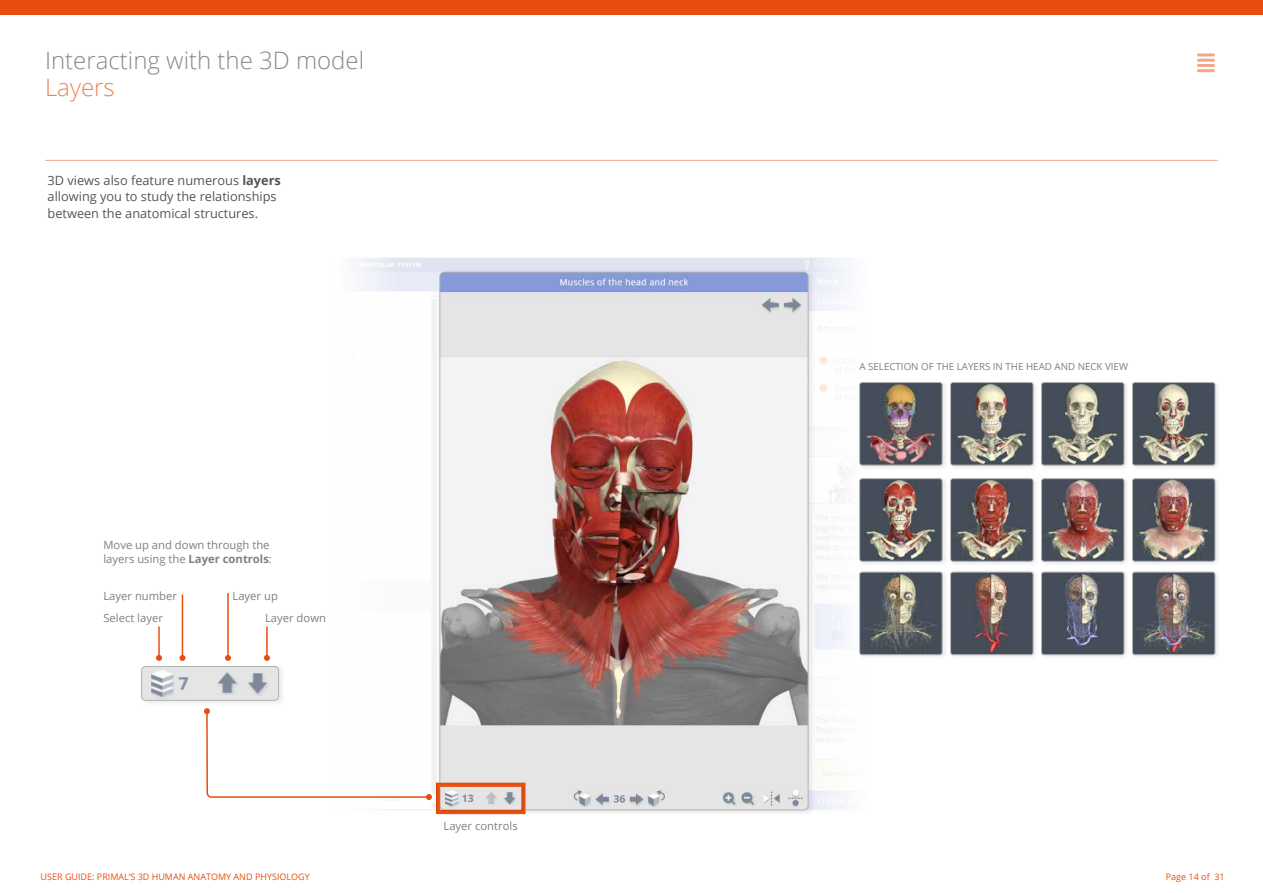
<style>
.page{position:relative;width:1263px;height:893px;background:#fff}
.page>*{position:absolute;margin:0;border:0;box-sizing:border-box;transform-origin:0 0}
.t1{font:300 24px "Open Sans";color:#898887}
.t2{font:300 24px "Open Sans";color:#ef8357}
.t3{font:12.75px/16.5px "Open Sans";color:#565554}
.t4{font:11.25px/21.9px "Open Sans";color:#807f7f}
.t5{font:9.75px "Open Sans";color:#807f7f}
.t6{font:9px "Open Sans";color:#e84e0f}
.s1{font-weight:700}
</style>
<div class="page">
<div style="left:437px;top:269px;width:379px;height:548px;background:#000;opacity:.08"></div>
<img style="left:440px;top:272px;width:367px;height:538px">
<svg style="left:342px;top:257px;width:55px;height:354px"></svg>
<div style="left:807px;top:247px;width:421px;height:599px;background:#fff;border-radius:5px"></div>
<svg style="left:1194px;top:50px;width:24px;height:24px"></svg>
<hr style="left:1197px;top:53px;width:18px;height:3px;background:#f4a687;border-radius:2px">
<hr style="left:1197px;top:64px;width:18px;height:3px;background:#f4a687;border-radius:2px">
<hr style="left:1197px;top:59px;width:18px;height:3px;background:#f4a687;border-radius:2px">
<hr style="left:1197px;top:69px;width:18px;height:3px;background:#f4a687;border-radius:2px">
<div style="left:0;top:0;width:1263px;height:15px;background:#e84e0f"></div>
<div style="left:41px;top:156px;width:1181px;height:9px;background:#fff;opacity:.54"></div>
<hr style="left:45px;top:160px;width:1173px;height:1px;background:#f4a687">
<div style="left:858px;top:380px;width:91px;height:91px;background:#000;opacity:.08"></div>
<img style="left:861px;top:384px;width:81px;height:81px">
<div style="left:859px;top:382px;width:83px;height:83px;border:1px solid #b3b2b2;border-radius:2px"></div>
<div style="left:1131px;top:476px;width:90px;height:91px;background:#000;opacity:.08"></div>
<img style="left:1132px;top:480px;width:83px;height:81px">
<div style="left:1132px;top:478px;width:83px;height:83px;border:1px solid #b3b2b2;border-radius:2px"></div>
<div style="left:1040px;top:570px;width:90px;height:90px;background:#000;opacity:.08"></div>
<img style="left:1041px;top:572px;width:83px;height:83px">
<div style="left:1041px;top:572px;width:83px;height:83px;border:1px solid #b3b2b2;border-radius:2px"></div>
<div style="left:1131px;top:380px;width:90px;height:91px;background:#000;opacity:.08"></div>
<img style="left:1132px;top:384px;width:83px;height:81px">
<div style="left:1132px;top:382px;width:83px;height:83px;border:1px solid #b3b2b2;border-radius:2px"></div>
<div style="left:949px;top:476px;width:90px;height:91px;background:#000;opacity:.08"></div>
<img style="left:952px;top:480px;width:81px;height:81px">
<div style="left:950px;top:478px;width:83px;height:83px;border:1px solid #b3b2b2;border-radius:2px"></div>
<div style="left:949px;top:380px;width:90px;height:91px;background:#000;opacity:.08"></div>
<img style="left:952px;top:384px;width:81px;height:81px">
<div style="left:950px;top:382px;width:83px;height:83px;border:1px solid #b3b2b2;border-radius:2px"></div>
<div style="left:858px;top:570px;width:91px;height:90px;background:#000;opacity:.08"></div>
<img style="left:861px;top:572px;width:81px;height:83px">
<div style="left:859px;top:572px;width:83px;height:83px;border:1px solid #b3b2b2;border-radius:2px"></div>
<div style="left:858px;top:476px;width:91px;height:91px;background:#000;opacity:.08"></div>
<img style="left:861px;top:480px;width:81px;height:81px">
<div style="left:859px;top:478px;width:83px;height:83px;border:1px solid #b3b2b2;border-radius:2px"></div>
<div style="left:1040px;top:476px;width:90px;height:91px;background:#000;opacity:.08"></div>
<img style="left:1041px;top:480px;width:83px;height:81px">
<div style="left:1041px;top:478px;width:83px;height:83px;border:1px solid #b3b2b2;border-radius:2px"></div>
<div style="left:1040px;top:380px;width:90px;height:91px;background:#000;opacity:.08"></div>
<img style="left:1041px;top:384px;width:83px;height:81px">
<div style="left:1041px;top:382px;width:83px;height:83px;border:1px solid #b3b2b2;border-radius:2px"></div>
<div style="left:949px;top:570px;width:90px;height:90px;background:#000;opacity:.08"></div>
<img style="left:952px;top:572px;width:81px;height:83px">
<div style="left:950px;top:572px;width:83px;height:83px;border:1px solid #b3b2b2;border-radius:2px"></div>
<div style="left:1131px;top:570px;width:90px;height:90px;background:#000;opacity:.08"></div>
<img style="left:1132px;top:572px;width:83px;height:83px">
<div style="left:1132px;top:572px;width:83px;height:83px;border:1px solid #b3b2b2;border-radius:2px"></div>
<div style="left:175px;top:590px;width:14px;height:75px;background:#fff;opacity:.54"></div>
<hr style="left:182px;top:594px;width:1px;height:64px;background:#e84e0f">
<svg style="left:179px;top:655px;width:6px;height:6px"></svg>
<hr style="left:227px;top:593px;width:2px;height:65px;background:#e84e0f">
<svg style="left:225px;top:655px;width:6px;height:6px"></svg>
<hr style="left:158px;top:626px;width:2px;height:32px;background:#e84e0f">
<svg style="left:156px;top:655px;width:6px;height:6px"></svg>
<hr style="left:266px;top:626px;width:2px;height:32px;background:#e84e0f">
<svg style="left:264px;top:655px;width:6px;height:6px"></svg>
<div style="left:434px;top:781px;width:92px;height:34px;background:#000;opacity:.15"></div>
<div style="left:200px;top:704px;width:236px;height:100px;background:#fff"></div>
<svg style="left:204px;top:708px;width:228px;height:102px"></svg>
<div style="left:139px;top:663px;width:147px;height:44px;background:#fafafa"></div>
<img style="left:143px;top:667px;width:136px;height:33px">
<div style="left:141px;top:666px;width:138px;height:35px;border:1px solid #b3b2b2;border-radius:4px"></div>
<h1 class="t1" style="left:45px;top:44px;width:321px">Interacting with the 3D model</h1>
<h1 class="t2" style="left:45px;top:71px;width:71px">Layers</h1>
<p class="t3" style="left:48px;top:172px;width:235px">3D views also feature numerous <span class="s1">layers </span>allowing you to study the relationships between the anatomical structures.</p>
<p class="t4" style="left:103px;top:538px;width:170px;line-height:13.5px">Move up and down through the layers using the <span class="s1">Layer controls</span>:</p>
<p class="t4" style="left:103px;top:584px;width:75px">Layer number</p>
<p class="t4" style="left:265px;top:584px;width:62px;text-indent:-33px">Layer up<br>Layer down</p>
<p class="t4" style="left:103px;top:606px;width:61px">Select layer</p>
<p class="t4" style="left:443px;top:815px;width:76px">Layer controls</p>
<p class="t5" style="left:859px;top:360px;width:270px">A SELECTION OF THE LAYERS IN THE HEAD AND NECK VIEW</p>
<p class="t6" style="left:41px;top:871px;width:271px">USER GUIDE: PRIMAL’S 3D HUMAN ANATOMY AND PHYSIOLOGY</p>
<p class="t6" style="left:1166px;top:871px;width:60px">Page 14 of 31</p>
</div>
